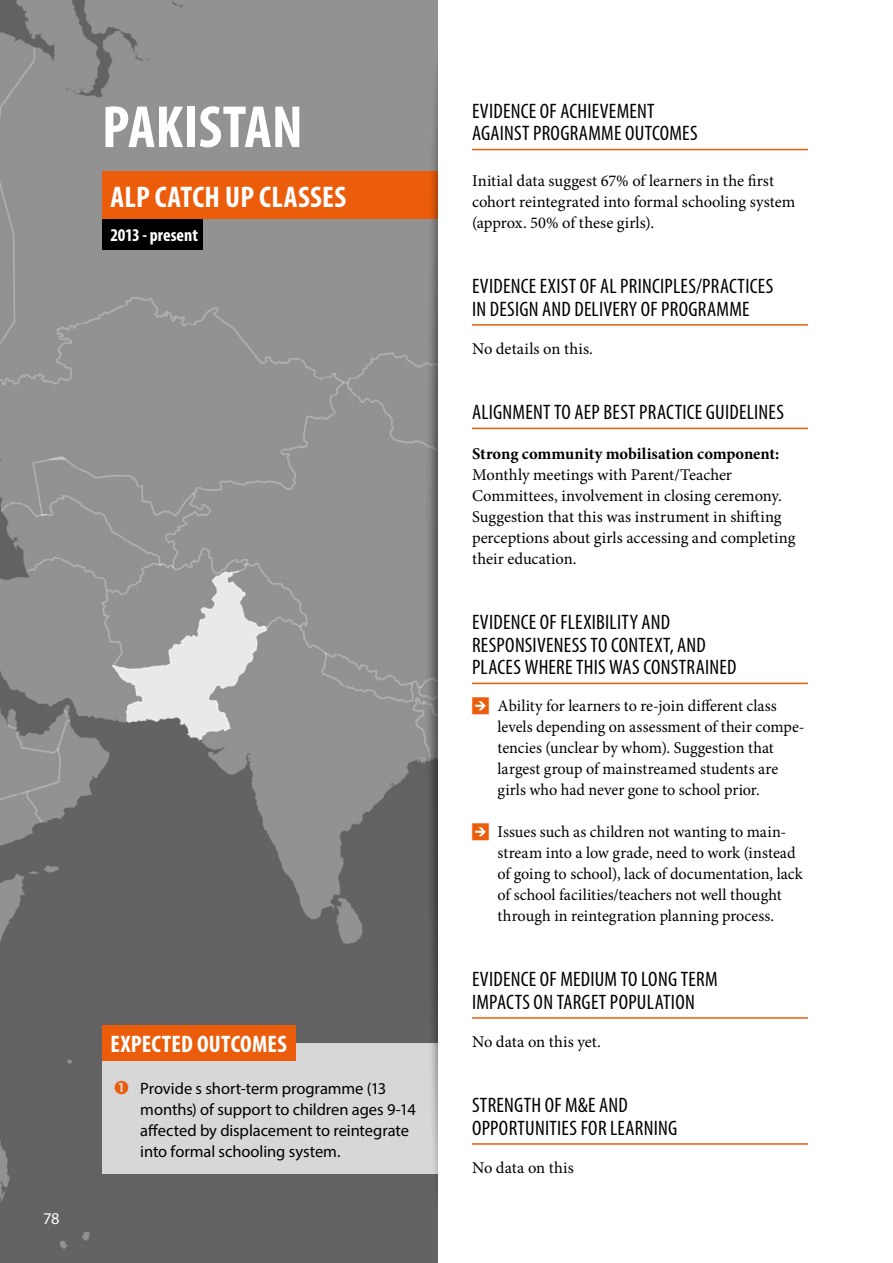
<style>
.page{position:relative;width:893px;height:1263px;background:#fff}
.page>*{position:absolute;margin:0;border:0;box-sizing:border-box;transform-origin:0 0}
.t1{font:700 condensed 60px "Myriad Pro";color:#fff}
.t2{font:700 condensed 30px "Myriad Pro";letter-spacing:.01em;color:#fff}
.t3{font:700 condensed 24px "Myriad Pro";letter-spacing:.01em;color:#fff}
.t4{font:condensed 21px/22.5px "Myriad Pro";letter-spacing:.01em;color:#000}
.t5{font:700 condensed 18px "Myriad Pro";color:#fff}
.t6{font:16.5px/21px "Minion Pro";color:#000}
.t7{font:16.5px/21px "Myriad Pro";letter-spacing:-.005em;color:#000}
.t8{font:700 16.5px "Minion Pro";letter-spacing:-.005em;color:#000}
.t9{font:16.5px "Myriad Pro";color:#fff}
.s1{font-family:"Circled";color:#eb5d0b}
.s2{font-family:"Arrowstfb";color:#eb5d0b}
</style>
<div class="page">
<img style="left:0;top:0;width:438px;height:1263px">
<div style="left:102px;top:172px;width:344px;height:47px;background:#eb5d0b"></div>
<div style="left:102px;top:219px;width:100px;height:31px;background:#000"></div>
<div style="left:102px;top:1043px;width:336px;height:131px;background:#d7d7d7"></div>
<div style="left:102px;top:1025px;width:193px;height:35px;background:#eb5d0b"></div>
<div style="left:424px;top:49px;width:40px;height:1165px;background:#000;opacity:.5"></div>
<div style="left:438px;top:0;width:34px;height:1263px;background:#fff"></div>
<hr style="left:472px;top:149px;width:336px;height:1px;background:#eb5d0b">
<hr style="left:472px;top:324px;width:336px;height:2px;background:#eb5d0b">
<hr style="left:472px;top:428px;width:336px;height:1px;background:#eb5d0b">
<hr style="left:472px;top:683px;width:336px;height:1px;background:#eb5d0b">
<hr style="left:472px;top:1017px;width:336px;height:2px;background:#eb5d0b">
<hr style="left:472px;top:1143px;width:336px;height:2px;background:#eb5d0b">
<h1 class="t1" style="left:102px;top:90px;width:202px">PAKISTAN</h1>
<h2 class="t2" style="left:111px;top:178px;width:237px">ALP CATCH UP CLASSES</h2>
<p class="t5" style="left:111px;top:224px;width:89px">2013 - present</p>
<p class="t9" style="left:43px;top:1208px;width:18px">78</p>
<h3 class="t3" style="left:111px;top:1028px;width:178px">EXPECTED OUTCOMES</h3>
<p class="t7" style="left:140px;top:1077px;width:277px;text-indent:-26px"><span class="s1">1</span> Provide s short-term programme (13 months) of support to children ages 9-14 affected by displacement to reintegrate into formal schooling system.</p>
<p class="t4" style="left:472px;top:99px;width:227px">EVIDENCE OF ACHIEVEMENT<br>AGAINST PROGRAMME OUTCOMES</p>
<p class="t6" style="left:472px;top:170px;width:325px">Initial data suggest 67% of learners in the first cohort reintegrated into formal schooling system (approx. 50% of these girls).</p>
<p class="t4" style="left:472px;top:275px;width:303px">EVIDENCE EXIST OF AL PRINCIPLES/PRACTICES<br>IN DESIGN AND DELIVERY OF PROGRAMME</p>
<p class="t6" style="left:472px;top:338px;width:123px">No details on this.</p>
<p class="t4" style="left:472px;top:401px;width:314px">ALIGNMENT TO AEP BEST PRACTICE GUIDELINES</p>
<p class="t8" style="left:472px;top:442px;width:309px">Strong community mobilisation component:</p>
<p class="t6" style="left:472px;top:464px;width:325px">Monthly meetings with Parent/Teacher Committees, involvement in closing ceremony.<br>Suggestion that this was instrument in shifting perceptions about girls accessing and completing their education.</p>
<p class="t4" style="left:472px;top:611px;width:266px">EVIDENCE OF FLEXIBILITY AND<br>RESPONSIVENESS TO CONTEXT, AND<br>PLACES WHERE THIS WAS CONSTRAINED</p>
<p class="t6" style="left:497px;top:695px;width:309px;text-indent:-26px"><span class="s2">B</span> Ability for learners to re-join different class levels depending on assessment of their compe&shy;tencies (unclear by whom). Suggestion that largest group of mainstreamed students are girls who had never gone to school prior.</p>
<p class="t6" style="left:497px;top:821px;width:307px;text-indent:-26px"><span class="s2">B</span> Issues such as children not wanting to main&shy;stream into a low grade, need to work (instead of going to school), lack of documentation, lack of school facilities/teachers not well thought through in reintegration planning process.</p>
<p class="t4" style="left:472px;top:968px;width:247px">EVIDENCE OF MEDIUM TO LONG TERM<br>IMPACTS ON TARGET POPULATION</p>
<p class="t6" style="left:472px;top:1031px;width:130px">No data on this yet.</p>
<p class="t4" style="left:472px;top:1094px;width:207px">STRENGTH OF M&amp;E AND<br>OPPORTUNITIES FOR LEARNING</p>
<p class="t6" style="left:472px;top:1157px;width:103px">No data on this</p>
</div>
